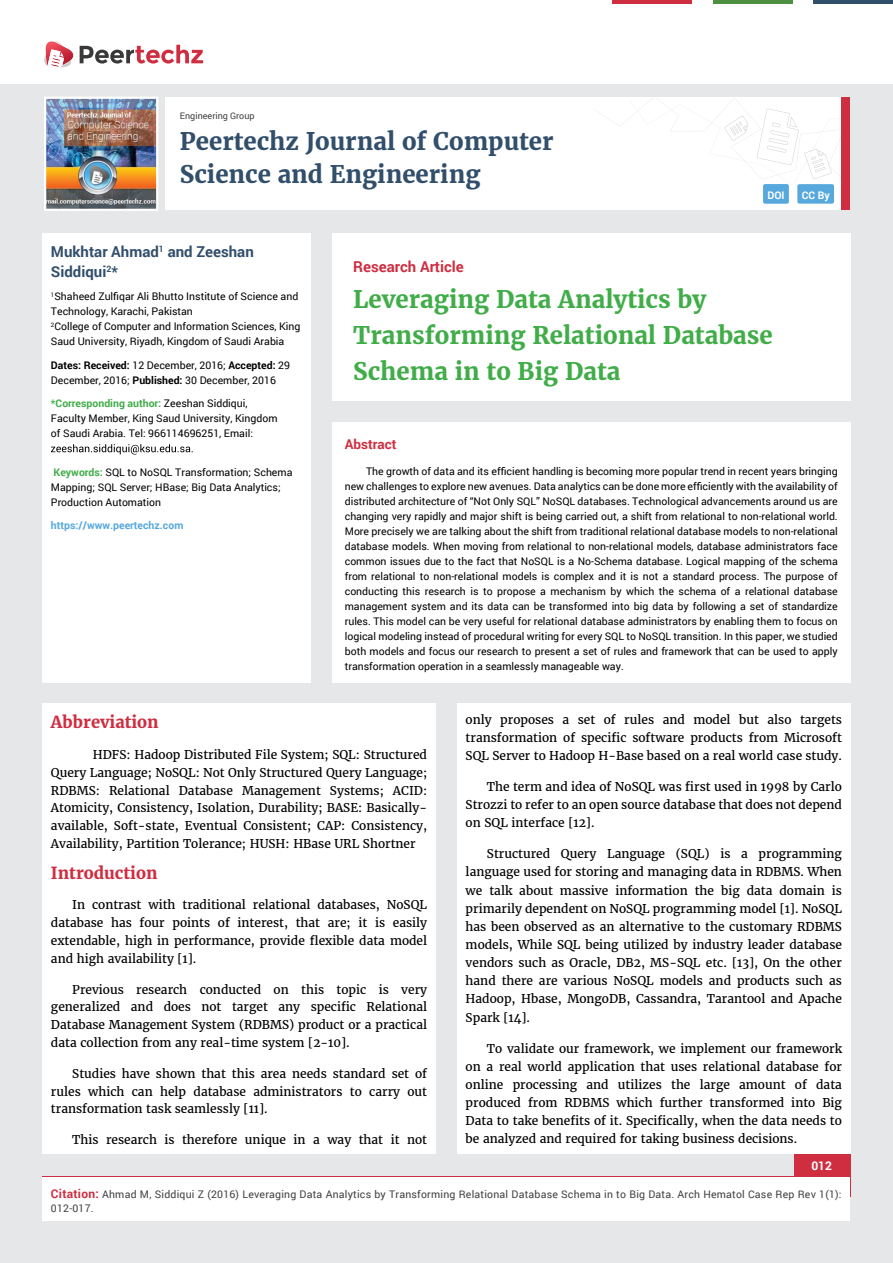
<style>
.page{position:relative;width:893px;height:1263px;background:#e6e7e8}
.page>*{position:absolute;margin:0;border:0;box-sizing:border-box;transform-origin:0 0}
.t1{font:700 24px/36px "Merriweather";color:#41ad49}
.t2{font:700 24px/33px "Merriweather";color:#314e6b}
.t3{font:700 16.5px "Merriweather";color:#cf2e41}
.t4{font:700 15px/19.5px "Roboto";color:#314e6b}
.t5{font:700 15px "Roboto";color:#cf2e41}
.t6{font:700 13.5px "Roboto";color:#cf2e41}
.t7{font:12px/18.1px "Merriweather";color:#000;text-align:justify}
.t8{font:700 12px "Roboto";color:#fff}
.t9{font:10.5px/15px "Roboto";color:#000}
.t10{font:10.5px/13.5px "Roboto";letter-spacing:.02em;color:#414042}
.t11{font:700 10.5px "Roboto";color:#56a8dd}
.t12{font:700 10.5px "Roboto";color:#fff}
.t13{font:9px "Roboto";color:#414042}
.s1{font-weight:700}
.s2{font-weight:700;color:#41ad49}
.s3{font-weight:700;font-size:12px;color:#cf2e41}
</style>
<div class="page">
<div style="left:165px;top:98px;width:684px;height:112px;background:#fff"></div>
<svg style="left:597px;top:99px;width:244px;height:81px"></svg>
<div style="left:841px;top:98px;width:8px;height:112px;background:#cf2e41"></div>
<img style="left:44px;top:97px;width:114px;height:114px">
<div style="left:0;top:0;width:893px;height:83px;background:#fff"></div>
<svg style="left:44px;top:41px;width:159px;height:27px"></svg>
<hr style="left:713px;top:0;width:79px;height:3px;background:#4d9041">
<hr style="left:612px;top:0;width:80px;height:3px;background:#cf2e41">
<hr style="left:813px;top:0;width:80px;height:3px;background:#314e6b">
<div style="left:794px;top:1154px;width:56px;height:43px;background:#cf2e41"></div>
<div style="left:42px;top:1177px;width:808px;height:43px;background:#fff"></div>
<div style="left:763px;top:184px;width:26px;height:20px;background:#56a8dd;border-radius:2px"></div>
<div style="left:797px;top:184px;width:37px;height:20px;background:#56a8dd;border-radius:2px"></div>
<div style="left:332px;top:422px;width:518px;height:260px;background:#fff"></div>
<div style="left:332px;top:233px;width:518px;height:168px;background:#fff"></div>
<div style="left:42px;top:233px;width:269px;height:449px;background:#fff"></div>
<svg style="left:51px;top:444px;width:142px;height:11px"></svg>
<div style="left:42px;top:704px;width:394px;height:450px;background:#fff"></div>
<div style="left:457px;top:704px;width:393px;height:450px;background:#fff"></div>
<p class="t13" style="left:180px;top:110px;width:76px">Engineering Group</p>
<h1 class="t2" style="left:180px;top:125px;width:375px">Peertechz Journal of Computer<br>Science and Engineering</h1>
<p class="t12" style="left:767px;top:188px;width:19px">DOI</p>
<p class="t12" style="left:802px;top:188px;width:29px">CC By</p>
<p class="t4" style="left:51px;top:242px;width:204px">Mukhtar Ahmad<sup>1</sup> and Zeeshan<br>Siddiqui<sup>2</sup>*</p>
<p class="t9" style="left:51px;top:289px;width:251px"><sup>1</sup>Shaheed Zulfiqar Ali Bhutto Institute of Science and Technology, Karachi, Pakistan<br><sup>2</sup>College of Computer and Information Sciences, King Saud University, Riyadh, Kingdom of Saudi Arabia</p>
<p class="t9" style="left:51px;top:357px;width:241px"><span class="s1">Dates: Received:</span> 12 December, 2016; <span class="s1">Accepted:</span> 29<br>December, 2016; <span class="s1">Published:</span> 30 December, 2016</p>
<p class="t9" style="left:51px;top:396px;width:228px"><span class="s2">*Corresponding author:</span> Zeeshan Siddiqui,<br>Faculty Member, King Saud University, Kingdom of Saudi Arabia. Tel: 966114696251, Email:</p>
<p class="t9" style="left:51px;top:464px;width:243px"><span class="s2">Keywords:</span> SQL to NoSQL Transformation; Schema<br>Mapping; SQL Server; HBase; Big Data Analytics;<br>Production Automation</p>
<p class="t11" style="left:51px;top:518px;width:134px">https://www.peertechz.com</p>
<p class="t5" style="left:353px;top:256px;width:112px">Research Article</p>
<h1 class="t1" style="left:353px;top:281px;width:421px">Leveraging Data Analytics by<br>Transforming Relational Database<br>Schema in to Big Data</h1>
<p class="t6" style="left:345px;top:435px;width:53px">Abstract</p>
<p class="t9" style="left:345px;top:463px;width:494px;text-align:justify;text-indent:21px">The growth of data and its efficient handling is becoming more popular trend in recent years bringing new challenges to explore new avenues. Data analytics can be done more efficiently with the availability of distributed architecture of “Not Only SQL” NoSQL databases. Technological advancements around us are changing very rapidly and major shift is being carried out, a shift from relational to non-relational world.<br>More precisely we are talking about the shift from traditional relational database models to non-relational database models. When moving from relational to non-relational models, database administrators face common issues due to the fact that NoSQL is a No-Schema database. Logical mapping of the schema from relational to non-relational models is complex and it is not a standard process. The purpose of conducting this research is to propose a mechanism by which the schema of a relational database management system and its data can be transformed into big data by following a set of standardize rules. This model can be very useful for relational database administrators by enabling them to focus on logical modeling instead of procedural writing for every SQL to NoSQL transition. In this paper, we studied both models and focus our research to present a set of rules and framework that can be used to apply transformation operation in a seamlessly manageable way.</p>
<h2 class="t3" style="left:51px;top:712px;width:109px">Abbreviation</h2>
<p class="t7" style="left:51px;top:746px;width:378px;text-indent:42px">HDFS: Hadoop Distributed File System; SQL: Structured Query Language; NoSQL: Not Only Structured Query Language; RDBMS: Relational Database Management Systems; ACID:<br>Atomicity, Consistency, Isolation, Durability; BASE: Basically&shy;available, Soft-state, Eventual Consistent; CAP: Consistency, Availability, Partition Tolerance; HUSH: HBase URL Shortner</p>
<h2 class="t3" style="left:51px;top:863px;width:108px">Introduction</h2>
<p class="t7" style="left:51px;top:896px;width:378px;text-indent:21px">In contrast with traditional relational databases, NoSQL database has four points of interest, that are; it is easily extendable, high in performance, provide flexible data model and high availability [1].</p>
<p class="t7" style="left:51px;top:980px;width:378px;text-indent:21px">Previous research conducted on this topic is very generalized and does not target any specific Relational Database Management System (RDBMS) product or a practical data collection from any real-time system [2-10].</p>
<p class="t7" style="left:51px;top:1064px;width:378px;text-indent:21px">Studies have shown that this area needs standard set of rules which can help database administrators to carry out transformation task seamlessly [11].</p>
<p class="t7" style="left:72px;top:1131px;width:356px">This research is therefore unique in a way that it not</p>
<p class="t7" style="left:466px;top:711px;width:378px">only proposes a set of rules and model but also targets transformation of specific software products from Microsoft SQL Server to Hadoop H-Base based on a real world case study.</p>
<p class="t7" style="left:466px;top:778px;width:378px;text-indent:21px">The term and idea of NoSQL was first used in 1998 by Carlo Strozzi to refer to an open source database that does not depend on SQL interface [12].</p>
<p class="t7" style="left:466px;top:845px;width:378px;text-indent:21px">Structured Query Language (SQL) is a programming language used for storing and managing data in RDBMS. When we talk about massive information the big data domain is primarily dependent on NoSQL programming model [1]. NoSQL has been observed as an alternative to the customary RDBMS models, While SQL being utilized by industry leader database vendors such as Oracle, DB2, MS-SQL etc. [13], On the other hand there are various NoSQL models and products such as Hadoop, Hbase, MongoDB, Cassandra, Tarantool and Apache Spark [14].</p>
<p class="t7" style="left:466px;top:1039px;width:378px;text-indent:21px">To validate our framework, we implement our framework on a real world application that uses relational database for online processing and utilizes the large amount of data produced from RDBMS which further transformed into Big Data to take benefits of it. Specifically, when the data needs to be analyzed and required for taking business decisions.</p>
<p class="t8" style="left:811px;top:1158px;width:22px">012</p>
<p class="t10" style="left:51px;top:1188px;width:792px"><span class="s3">Citation:</span> Ahmad M, Siddiqui Z (2016) Leveraging Data Analytics by Transforming Relational Database Schema in to Big Data. Arch Hematol Case Rep Rev 1(1):<br>012-017.</p>
</div>
